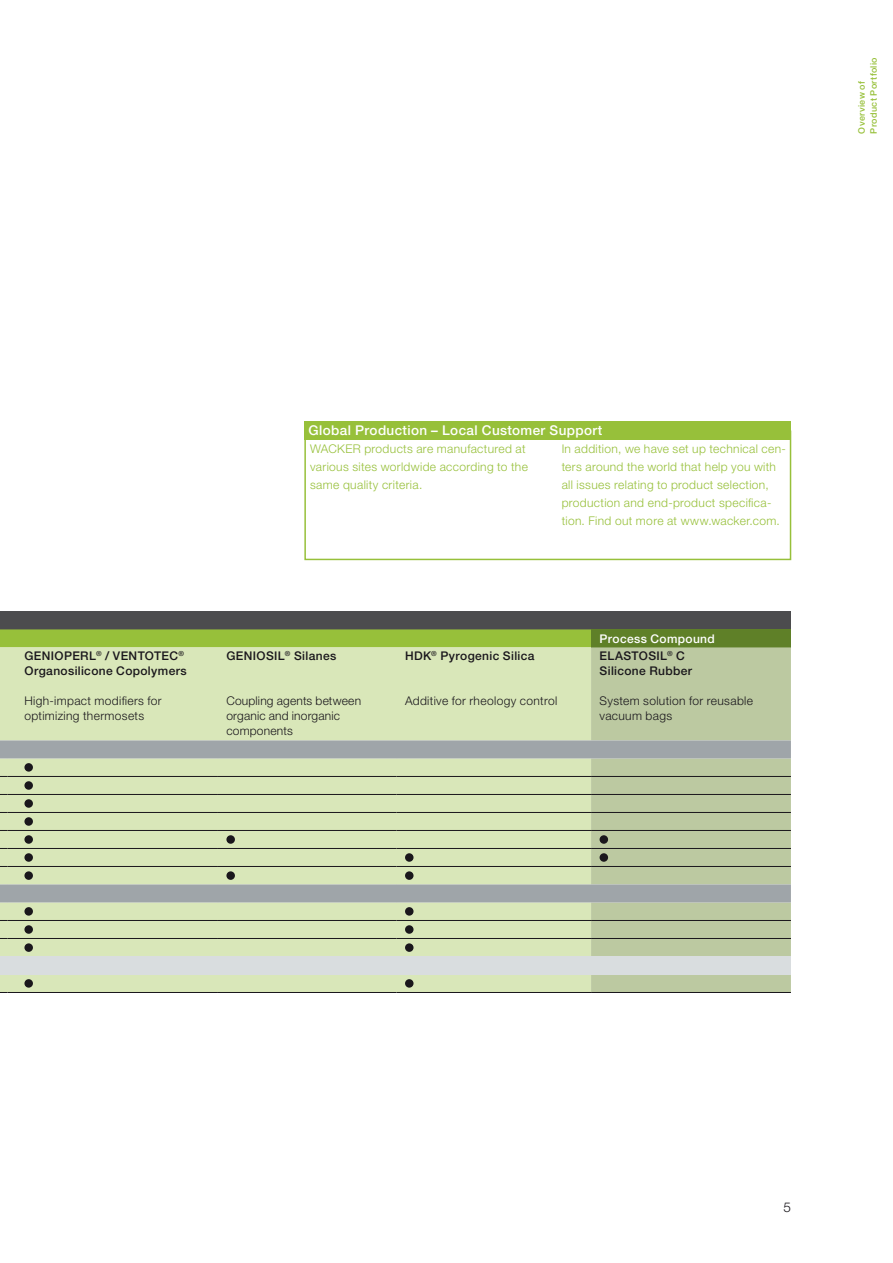
<style>
.page{position:relative;width:893px;height:1263px;background:#fff}
.page>*{position:absolute;margin:0;border:0;box-sizing:border-box;transform-origin:0 0}
.t1{font:500 13.5px "Helvetica Neue LT Pro";letter-spacing:.025em;color:#fff}
.t2{font:300 13.5px "Helvetica Neue LT Pro";color:#1a171c}
.t3{font:300 12px/18px "Helvetica Neue LT Pro";letter-spacing:.03em;color:#97c03a}
.t4{font:300 12px/15px "Helvetica Neue LT Pro";letter-spacing:.025em;color:#1a171c}
.t5{font:500 12px/15px "Helvetica Neue LT Pro";letter-spacing:.03em;color:#1a171c}
.t6{font:500 12px "Helvetica Neue LT Pro";letter-spacing:.03em;color:#fff}
.t7{font:500 9px/12px "Helvetica Neue LT Pro";letter-spacing:.04em;color:#97c03a}
</style>
<div class="page">
<div style="left:0;top:611px;width:791px;height:18px;background:#4c4c4e"></div>
<div style="left:0;top:629px;width:591px;height:18px;background:#97c03a"></div>
<div style="left:591px;top:629px;width:200px;height:18px;background:#5f8028"></div>
<div style="left:0;top:647px;width:591px;height:345px;background:#d9e7b9"></div>
<div style="left:591px;top:647px;width:200px;height:345px;background:#bcc9a1"></div>
<svg style="left:0;top:740px;width:791px;height:162px;background:#c5d1b0"></svg>
<div style="left:0;top:956px;width:791px;height:18px;background:#d9dddf"></div>
<hr style="left:7px;top:776px;width:211px;height:1px;background:#1a171c">
<hr style="left:218px;top:776px;width:178px;height:1px;background:#1a171c">
<hr style="left:396px;top:776px;width:195px;height:1px;background:#1a171c">
<hr style="left:591px;top:776px;width:200px;height:1px;background:#1a171c">
<hr style="left:7px;top:794px;width:211px;height:1px;background:#1a171c">
<hr style="left:218px;top:794px;width:178px;height:1px;background:#1a171c">
<hr style="left:396px;top:794px;width:195px;height:1px;background:#1a171c">
<hr style="left:591px;top:794px;width:200px;height:1px;background:#1a171c">
<hr style="left:7px;top:812px;width:211px;height:1px;background:#1a171c">
<hr style="left:218px;top:812px;width:178px;height:1px;background:#1a171c">
<hr style="left:396px;top:812px;width:195px;height:1px;background:#1a171c">
<hr style="left:591px;top:812px;width:200px;height:1px;background:#1a171c">
<hr style="left:7px;top:830px;width:211px;height:1px;background:#1a171c">
<hr style="left:218px;top:830px;width:178px;height:1px;background:#1a171c">
<hr style="left:396px;top:830px;width:195px;height:1px;background:#1a171c">
<hr style="left:591px;top:830px;width:200px;height:1px;background:#1a171c">
<hr style="left:7px;top:848px;width:211px;height:1px;background:#1a171c">
<hr style="left:218px;top:848px;width:178px;height:1px;background:#1a171c">
<hr style="left:396px;top:848px;width:195px;height:1px;background:#1a171c">
<hr style="left:591px;top:848px;width:200px;height:1px;background:#1a171c">
<hr style="left:7px;top:866px;width:211px;height:1px;background:#1a171c">
<hr style="left:218px;top:866px;width:178px;height:1px;background:#1a171c">
<hr style="left:396px;top:866px;width:195px;height:1px;background:#1a171c">
<hr style="left:591px;top:866px;width:200px;height:1px;background:#1a171c">
<hr style="left:7px;top:920px;width:211px;height:1px;background:#1a171c">
<hr style="left:218px;top:920px;width:178px;height:1px;background:#1a171c">
<hr style="left:396px;top:920px;width:195px;height:1px;background:#1a171c">
<hr style="left:591px;top:920px;width:200px;height:1px;background:#1a171c">
<hr style="left:7px;top:938px;width:211px;height:1px;background:#1a171c">
<hr style="left:218px;top:938px;width:178px;height:1px;background:#1a171c">
<hr style="left:396px;top:938px;width:195px;height:1px;background:#1a171c">
<hr style="left:591px;top:938px;width:200px;height:1px;background:#1a171c">
<hr style="left:7px;top:992px;width:211px;height:1px;background:#1a171c">
<hr style="left:218px;top:992px;width:178px;height:1px;background:#1a171c">
<hr style="left:396px;top:992px;width:195px;height:1px;background:#1a171c">
<hr style="left:591px;top:992px;width:200px;height:1px;background:#1a171c">
<div style="left:24px;top:763px;width:9px;height:9px;background:#1a171c;border-radius:50%"></div>
<div style="left:24px;top:781px;width:9px;height:9px;background:#1a171c;border-radius:50%"></div>
<div style="left:24px;top:799px;width:9px;height:9px;background:#1a171c;border-radius:50%"></div>
<div style="left:24px;top:817px;width:9px;height:9px;background:#1a171c;border-radius:50%"></div>
<div style="left:24px;top:835px;width:9px;height:9px;background:#1a171c;border-radius:50%"></div>
<div style="left:226px;top:835px;width:9px;height:9px;background:#1a171c;border-radius:50%"></div>
<div style="left:600px;top:835px;width:8px;height:9px;background:#1a171c;border-radius:50%"></div>
<div style="left:24px;top:853px;width:9px;height:9px;background:#1a171c;border-radius:50%"></div>
<div style="left:405px;top:853px;width:9px;height:9px;background:#1a171c;border-radius:50%"></div>
<div style="left:600px;top:853px;width:8px;height:9px;background:#1a171c;border-radius:50%"></div>
<div style="left:24px;top:871px;width:9px;height:9px;background:#1a171c;border-radius:50%"></div>
<div style="left:226px;top:871px;width:9px;height:9px;background:#1a171c;border-radius:50%"></div>
<div style="left:405px;top:871px;width:9px;height:9px;background:#1a171c;border-radius:50%"></div>
<div style="left:24px;top:907px;width:9px;height:9px;background:#1a171c;border-radius:50%"></div>
<div style="left:405px;top:907px;width:9px;height:9px;background:#1a171c;border-radius:50%"></div>
<div style="left:24px;top:925px;width:9px;height:9px;background:#1a171c;border-radius:50%"></div>
<div style="left:405px;top:925px;width:9px;height:9px;background:#1a171c;border-radius:50%"></div>
<div style="left:24px;top:943px;width:9px;height:9px;background:#1a171c;border-radius:50%"></div>
<div style="left:405px;top:943px;width:9px;height:9px;background:#1a171c;border-radius:50%"></div>
<div style="left:24px;top:979px;width:9px;height:9px;background:#1a171c;border-radius:50%"></div>
<div style="left:405px;top:979px;width:9px;height:9px;background:#1a171c;border-radius:50%"></div>
<div style="left:304px;top:431px;width:487px;height:129px;border:2px solid #97c03a"></div>
<div style="left:304px;top:421px;width:487px;height:18px;background:#97c03a"></div>
<p class="t7" style="left:855px;top:134px;width:78px;rotate:-90deg">Overview of<br>Product Portfolio</p>
<p class="t1" style="left:309px;top:422px;width:295px">Global Production – Local Customer Support</p>
<p class="t3" style="left:310px;top:440px;width:219px">WACKER products are manufactured at various sites worldwide according to the same quality criteria.</p>
<p class="t3" style="left:562px;top:440px;width:226px">In addition, we have set up technical cen&shy;ters around the world that help you with all issues relating to product selection, production and end-product specifica&shy;tion. Find out more at www.wacker.com.</p>
<p class="t5" style="left:24px;top:648px;width:164px">GENIOPERL<sup>®</sup> / VENTOTEC<sup>®<br></sup>Organosilicone Copolymers</p>
<p class="t4" style="left:24px;top:693px;width:139px">High-impact modifiers for optimizing thermosets</p>
<p class="t5" style="left:226px;top:648px;width:111px">GENIOSIL<sup>®</sup> Silanes</p>
<p class="t4" style="left:226px;top:693px;width:136px">Coupling agents between organic and inorganic components</p>
<p class="t5" style="left:405px;top:648px;width:131px">HDK<sup>®</sup> Pyrogenic Silica</p>
<p class="t4" style="left:405px;top:693px;width:154px">Additive for rheology control</p>
<p class="t6" style="left:600px;top:631px;width:117px">Process Compound</p>
<p class="t5" style="left:600px;top:648px;width:94px">ELASTOSIL<sup>®</sup> C<br>Silicone Rubber</p>
<p class="t4" style="left:600px;top:693px;width:155px">System solution for reusable vacuum bags</p>
<p class="t2" style="left:783px;top:1198px;width:9px">5</p>
</div>
